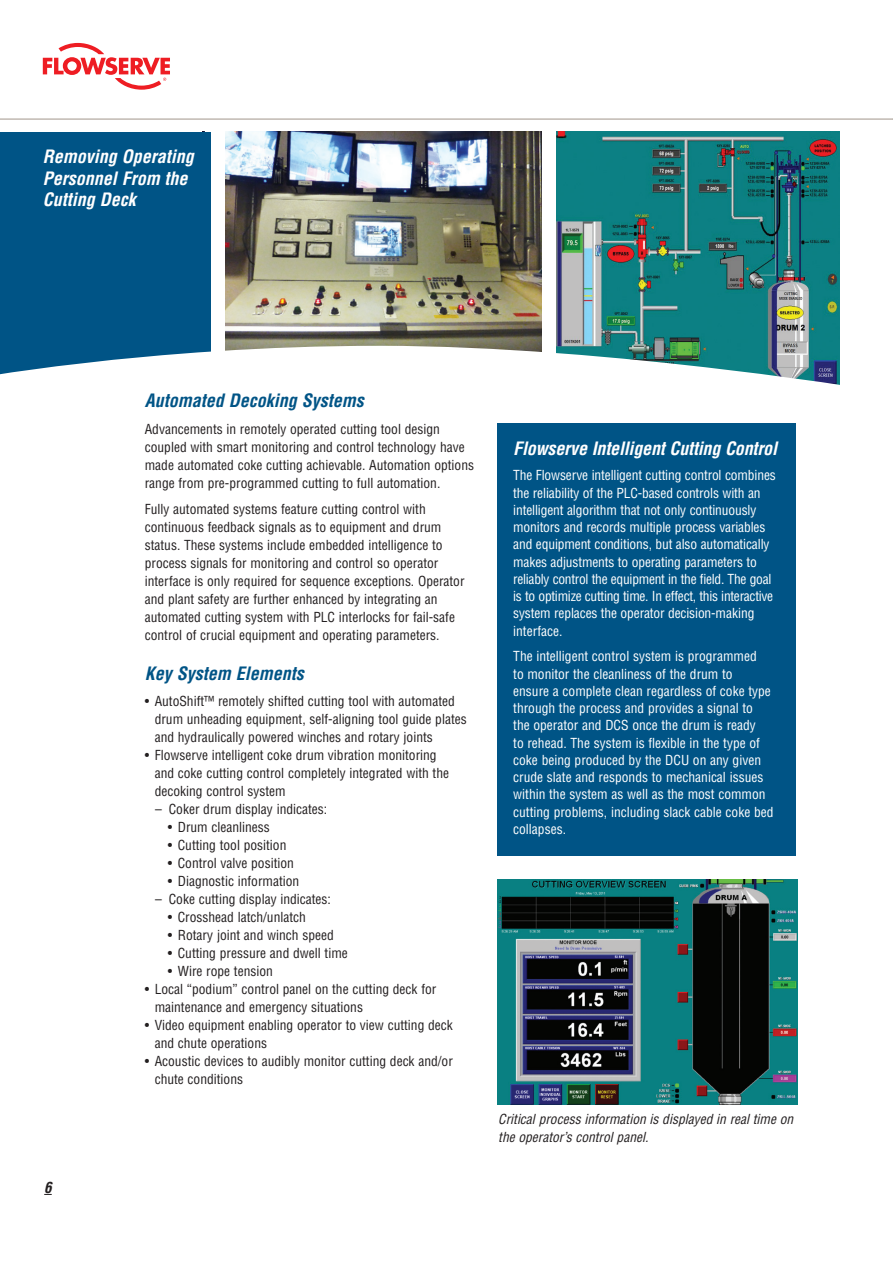
<style>
.page{position:relative;width:893px;height:1263px;background:#fff}
.page>*{position:absolute;margin:0;border:0;box-sizing:border-box;transform-origin:0 0}
.PB-Page_Title_White{font:italic 700 condensed 18px/21.6px "Helvetica LT Std";color:#fff}
.PB-Sub_Header{font:italic 700 condensed 18px "Helvetica LT Std";color:#005486}
.PB-Sub_Header-2{font:italic 700 condensed 18px "Helvetica LT Std";letter-spacing:-.01em;color:#fff}
.t1{font:italic 700 condensed 15px "Helvetica LT Std";color:#231f20}
.PB-Body_Copy{font:condensed 13.5px/18px "Helvetica LT Std";color:#231f20}
.PB-Body_Copy-2{font:condensed 13.5px/17.2px "Helvetica LT Std";color:#fff}
.PB-Photo_Caption{font:italic condensed 13.5px/18px "Helvetica LT Std";color:#231f20}
</style>
<div class="page">
<img style="left:556px;top:132px;width:283px;height:214px">
<img style="left:225px;top:132px;width:317px;height:214px">
<img style="left:497px;top:880px;width:300px;height:224px">
<div style="left:0;top:132px;width:218px;height:255px;background:#005486"></div>
<hr style="left:0;top:119px;width:893px;height:1px;background:#a1968b">
<svg style="left:43px;top:43px;width:127px;height:47px"></svg>
<svg style="left:0;top:346px;width:840px;height:41px"></svg>
<div style="left:497px;top:423px;width:299px;height:433px;background:#005486"></div>
<div style="left:212px;top:129px;width:13px;height:257px;background:#fff"></div>
<p class="PB-Page_Title_White" style="left:43px;top:146px;width:152px">Removing Operating<br>Personnel From the<br>Cutting Deck</p>
<p class="t1" style="left:44px;top:1178px;width:9px">6</p>
<p class="PB-Sub_Header" style="left:145px;top:389px;width:220px">Automated Decoking Systems</p>
<p class="PB-Body_Copy" style="left:145px;top:420px;width:331px">Advancements in remotely operated cutting tool design coupled with smart monitoring and control technology have made automated coke cutting achievable. Automation options range from pre-programmed cutting to full automation.</p>
<p class="PB-Body_Copy" style="left:145px;top:500px;width:321px">Fully automated systems feature cutting control with continuous feedback signals as to equipment and drum status. These systems include embedded intelligence to process signals for monitoring and control so operator interface is only required for sequence exceptions. Operator and plant safety are further enhanced by integrating an automated cutting system with PLC interlocks for fail-safe control of crucial equipment and operating parameters.</p>
<p class="PB-Sub_Header" style="left:145px;top:662px;width:160px">Key System Elements</p>
<p class="PB-Body_Copy" style="left:155px;top:692px;width:314px;text-indent:-10px">• AutoShift™ remotely shifted cutting tool with automated drum unheading equipment, self-aligning tool guide plates and hydraulically powered winches and rotary joints</p>
<p class="PB-Body_Copy" style="left:155px;top:746px;width:296px;text-indent:-10px">• Flowserve intelligent coke drum vibration monitoring and coke cutting control completely integrated with the decoking control system</p>
<p class="PB-Body_Copy" style="left:155px;top:800px;width:173px">– Coker drum display indicates:</p>
<p class="PB-Body_Copy" style="left:168px;top:818px;width:104px">• Drum cleanliness</p>
<p class="PB-Body_Copy" style="left:168px;top:836px;width:120px">• Cutting tool position</p>
<p class="PB-Body_Copy" style="left:168px;top:854px;width:128px">• Control valve position</p>
<p class="PB-Body_Copy" style="left:168px;top:872px;width:133px">• Diagnostic information</p>
<p class="PB-Body_Copy" style="left:155px;top:890px;width:177px">– Coke cutting display indicates:</p>
<p class="PB-Body_Copy" style="left:168px;top:908px;width:140px">• Crosshead latch/unlatch</p>
<p class="PB-Body_Copy" style="left:168px;top:926px;width:167px">• Rotary joint and winch speed</p>
<p class="PB-Body_Copy" style="left:168px;top:944px;width:181px">• Cutting pressure and dwell time</p>
<p class="PB-Body_Copy" style="left:168px;top:962px;width:107px">• Wire rope tension</p>
<p class="PB-Body_Copy" style="left:155px;top:980px;width:283px;text-indent:-10px">• Local “podium” control panel on the cutting deck for maintenance and emergency situations</p>
<p class="PB-Body_Copy" style="left:155px;top:1016px;width:300px;text-indent:-10px">• Video equipment enabling operator to view cutting deck and chute operations</p>
<p class="PB-Body_Copy" style="left:155px;top:1052px;width:300px;text-indent:-10px">• Acoustic devices to audibly monitor cutting deck and/or chute conditions</p>
<p class="PB-Sub_Header-2" style="left:513px;top:437px;width:265px">Flowserve Intelligent Cutting Control</p>
<p class="PB-Body_Copy-2" style="left:513px;top:467px;width:264px">The Flowserve intelligent cutting control combines the reliability of the PLC-based controls with an intelligent algorithm that not only continuously monitors and records multiple process variables and equipment conditions, but also automatically makes adjustments to operating parameters to reliably control the equipment in the field. The goal is to optimize cutting time. In effect, this interactive system replaces the operator decision-making interface.</p>
<p class="PB-Body_Copy-2" style="left:513px;top:648px;width:262px">The intelligent control system is programmed<br>to monitor the cleanliness of the drum to<br>ensure a complete clean regardless of coke type through the process and provides a signal to<br>the operator and DCS once the drum is ready<br>to rehead. The system is flexible in the type of coke being produced by the DCU on any given crude slate and responds to mechanical issues within the system as well as the most common cutting problems, including slack cable coke bed collapses.</p>
<p class="PB-Photo_Caption" style="left:498px;top:1110px;width:297px">Critical process information is displayed in real time on the operator’s control panel.</p>
</div>
